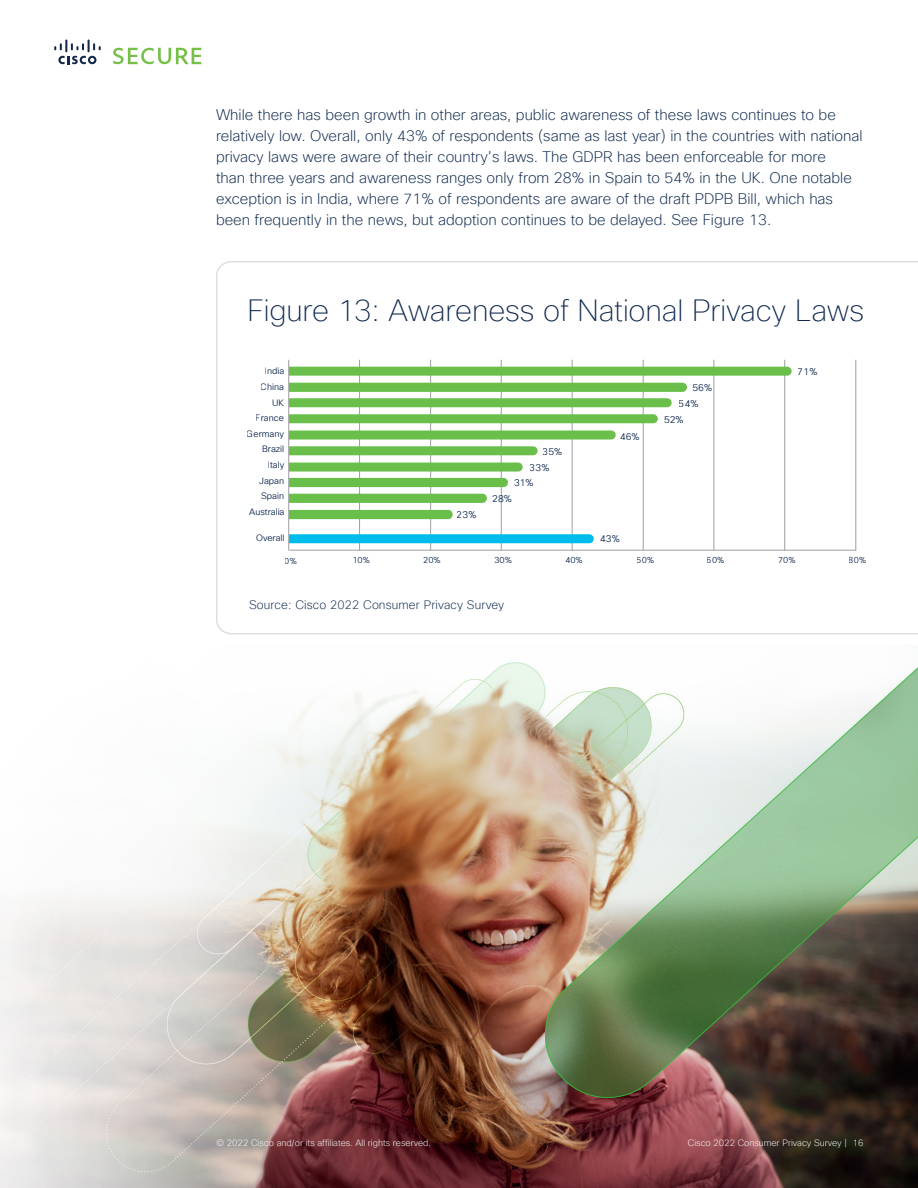
<style>
.page{position:relative;width:918px;height:1188px;background:#fff}
.page>*{position:absolute;margin:0;border:0;box-sizing:border-box;transform-origin:0 0}
.t1{font:100 30px "Cisco Sans TT";letter-spacing:-.005em;color:#0d274d}
.t2{font:200 15px/21px "Cisco Sans TT";color:#0d274d}
.t3{font:200 12px "Cisco Sans TT";letter-spacing:.01em;color:#0d274d}
.t4{font:9.6px/14.7px "Cisco Sans TT Light";color:#0d274d}
.t5{font:200 9px "Cisco Sans TT";color:#fff}
.t6{font:9px/15.6px "Cisco Sans TT Light";color:#0d274d;text-align:right}
.t7{font:8.55px "Cisco Sans TT Light";color:#0d274d}
</style>
<div class="page">
<svg style="left:54px;top:40px;width:47px;height:24px"></svg>
<svg style="left:113px;top:48px;width:88px;height:16px"></svg>
<img style="left:0;top:634px;width:918px;height:554px">
<svg style="left:216px;top:261px;width:702px;height:373px"></svg>
<hr style="left:856px;top:360px;width:1px;height:191px;background:#9e9ea2">
<hr style="left:784px;top:360px;width:1px;height:191px;background:#9e9ea2">
<hr style="left:714px;top:360px;width:1px;height:191px;background:#9e9ea2">
<hr style="left:643px;top:360px;width:1px;height:191px;background:#9e9ea2">
<hr style="left:572px;top:360px;width:1px;height:191px;background:#9e9ea2">
<hr style="left:501px;top:360px;width:1px;height:191px;background:#9e9ea2">
<hr style="left:430px;top:360px;width:1px;height:191px;background:#9e9ea2">
<hr style="left:359px;top:360px;width:1px;height:191px;background:#9e9ea2">
<svg style="left:289px;top:367px;width:503px;height:9px;background:#6fc152"></svg>
<svg style="left:289px;top:383px;width:398px;height:9px;background:#6bbf4d"></svg>
<svg style="left:289px;top:398px;width:383px;height:9px;background:#6ec050"></svg>
<svg style="left:289px;top:414px;width:369px;height:9px;background:#6ec150"></svg>
<svg style="left:289px;top:431px;width:327px;height:9px;background:#72c255"></svg>
<svg style="left:289px;top:446px;width:249px;height:9px;background:#6fc151"></svg>
<svg style="left:289px;top:463px;width:234px;height:9px;background:#72c255"></svg>
<div style="left:289px;top:478px;width:219px;height:9px;background:#6abf4b"></div>
<svg style="left:289px;top:494px;width:198px;height:9px;background:#6cbf4d"></svg>
<svg style="left:289px;top:510px;width:164px;height:9px"></svg>
<svg style="left:289px;top:534px;width:305px;height:9px;background:#08beeb"></svg>
<hr style="left:289px;top:550px;width:567px;height:1px;background:#9e9ea2">
<hr style="left:288px;top:360px;width:1px;height:191px;background:#9e9ea2">
<p class="t2" style="left:216px;top:105px;width:648px">While there has been growth in other areas, public awareness of these laws continues to be relatively low. Overall, only 43% of respondents (same as last year) in the countries with national privacy laws were aware of their country’s laws. The GDPR has been enforceable for more<br>than three years and awareness ranges only from 28% in Spain to 54% in the UK. One notable exception is in India, where 71% of respondents are aware of the draft PDPB Bill, which has been frequently in the news, but adoption continues to be delayed. See Figure 13.</p>
<h1 class="t1" style="left:248px;top:291px;width:618px">Figure 13: Awareness of National Privacy Laws</h1>
<p class="t6" style="left:247px;top:364px;width:39px">India<br>China<br>UK<br>France<br>Germany<br>Brazil<br>Italy<br>Japan<br>Spain<br>Australia</p>
<p class="t6" style="left:256px;top:530px;width:30px">Overall</p>
<p class="t4" style="left:600px;top:532px;width:21px">43%</p>
<p class="t4" style="left:620px;top:429px;width:21px">46%</p>
<p class="t4" style="left:543px;top:444px;width:21px">35%</p>
<p class="t4" style="left:514px;top:461px;width:37px;text-indent:16px">33%<br>31%</p>
<p class="t4" style="left:492px;top:492px;width:21px">28%</p>
<p class="t4" style="left:457px;top:508px;width:21px">23%</p>
<p class="t4" style="left:692px;top:381px;width:21px">56%</p>
<p class="t4" style="left:679px;top:396px;width:21px">54%</p>
<p class="t4" style="left:664px;top:412px;width:21px">52%</p>
<p class="t4" style="left:798px;top:364px;width:21px">71%</p>
<p class="t7" style="left:285px;top:555px;width:14px">0%</p>
<p class="t7" style="left:353px;top:554px;width:19px">10%</p>
<p class="t7" style="left:423px;top:554px;width:19px">20%</p>
<p class="t7" style="left:495px;top:554px;width:19px">30%</p>
<p class="t7" style="left:565px;top:554px;width:19px">40%</p>
<p class="t7" style="left:637px;top:554px;width:19px">50%</p>
<p class="t7" style="left:707px;top:554px;width:19px">60%</p>
<p class="t7" style="left:778px;top:554px;width:19px">70%</p>
<p class="t7" style="left:849px;top:554px;width:19px">80%</p>
<p class="t3" style="left:249px;top:597px;width:257px">Source: Cisco 2022 Consumer Privacy Survey</p>
<p class="t5" style="left:216px;top:1137px;width:216px">© 2022 Cisco and/or its affiliates. All rights reserved.</p>
<p class="t5" style="left:688px;top:1137px;width:177px">Cisco 2022 Consumer Privacy Survey | 16</p>
</div>
